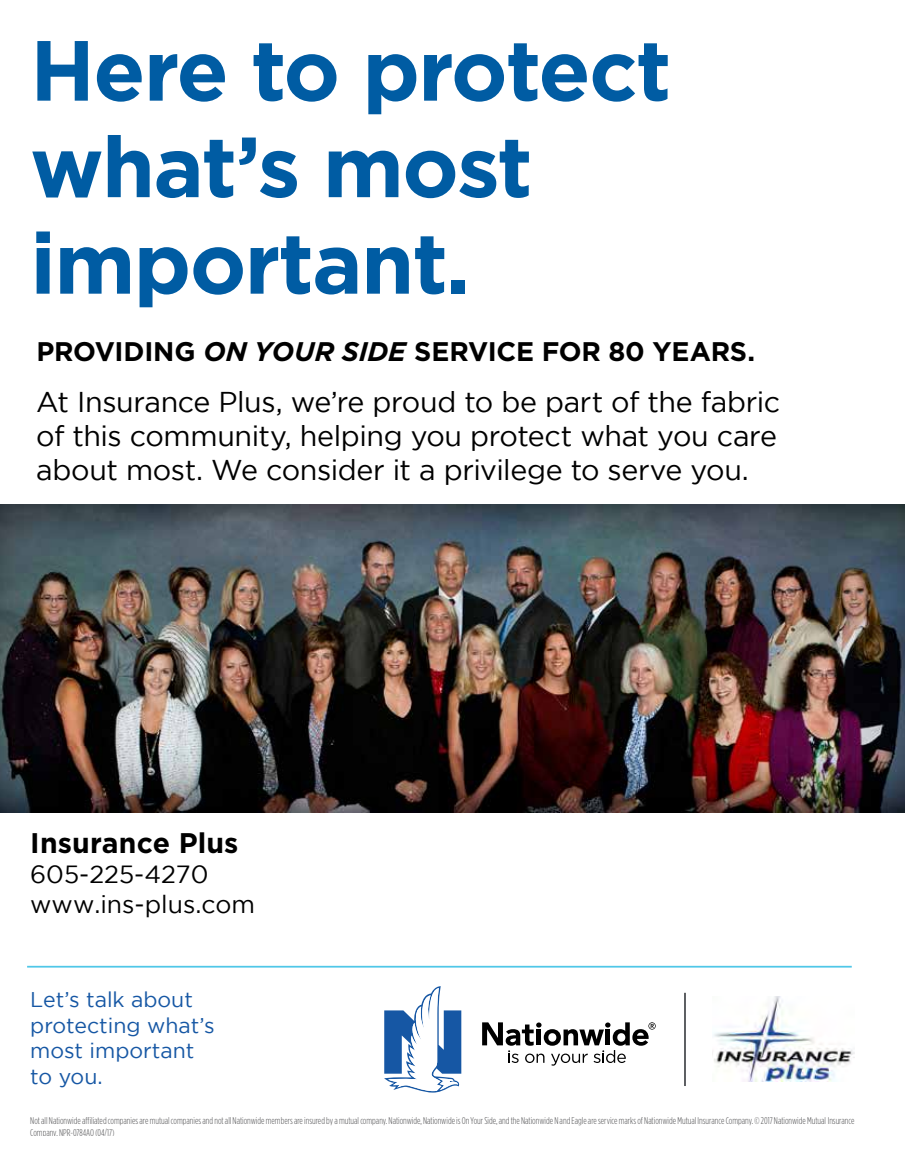
<style>
.page{position:relative;width:905px;height:1168px;background:#fff}
.page>*{position:absolute;margin:0;border:0;box-sizing:border-box;transform-origin:0 0}
.t1{font:700 85.2px/96.4px "Gotham";letter-spacing:-.02em;color:#005ca3}
.t2{font:28.65px/34.3px "Gotham";letter-spacing:-.015em;color:#000;text-align:justify}
.t3{font:700 28.35px "Gotham";letter-spacing:.005em;color:#000}
.t4{font:700 26.85px "Gotham";letter-spacing:-.01em;color:#000}
.t5{font:24.75px/29.7px "Gotham";color:#000}
.t6{font:21.3px/25.5px "Gotham";color:#1657a4}
.t7{font:300 9.75px/11.7px "Gotham Condensed";color:#4d4d4f}
.s1{font-family:"Gotham HTF";font-style:italic}
</style>
<div class="page">
<hr style="left:27px;top:966px;width:824px;height:1px;background:#50c7e8">
<svg style="left:384px;top:986px;width:77px;height:106px"></svg>
<svg style="left:482px;top:1022px;width:173px;height:43px"></svg>
<hr style="left:684px;top:993px;width:2px;height:93px;background:#4a4d51">
<img style="left:712px;top:997px;width:142px;height:85px">
<img style="left:0;top:504px;width:904px;height:309px">
<h1 class="t1" style="left:30px;top:20px;width:642px">Here to protect what’s most important.</h1>
<h3 class="t4" style="left:36px;top:336px;width:720px">PROVIDING <span class="s1">ON YOUR SIDE</span> SERVICE FOR 80 YEARS.</h3>
<h2 class="t2" style="left:36px;top:384px;width:745px">At Insurance Plus, we’re proud to be part of the fabric of this community, helping you protect what you care about most. We consider it a privilege to serve you.</h2>
<h3 class="t3" style="left:30px;top:827px;width:210px">Insurance Plus</h3>
<h3 class="t5" style="left:30px;top:859px;width:226px">605-225-4270 www.ins-plus.com</h3>
<h3 class="t6" style="left:30px;top:986px;width:186px">Let’s talk about protecting what’s most important to you.</h3>
<p class="t7" style="left:30px;top:1115px;width:825px">Not all Nationwide affiliated companies are mutual companies and not all Nationwide members are insured by a mutual company. Nationwide, Nationwide is On Your Side, and the Nationwide N and Eagle are service marks of Nationwide Mutual Insurance Company. © 2017 Nationwide Mutual Insurance<br>Company. NPR-0784AO (04/17)</p>
</div>
